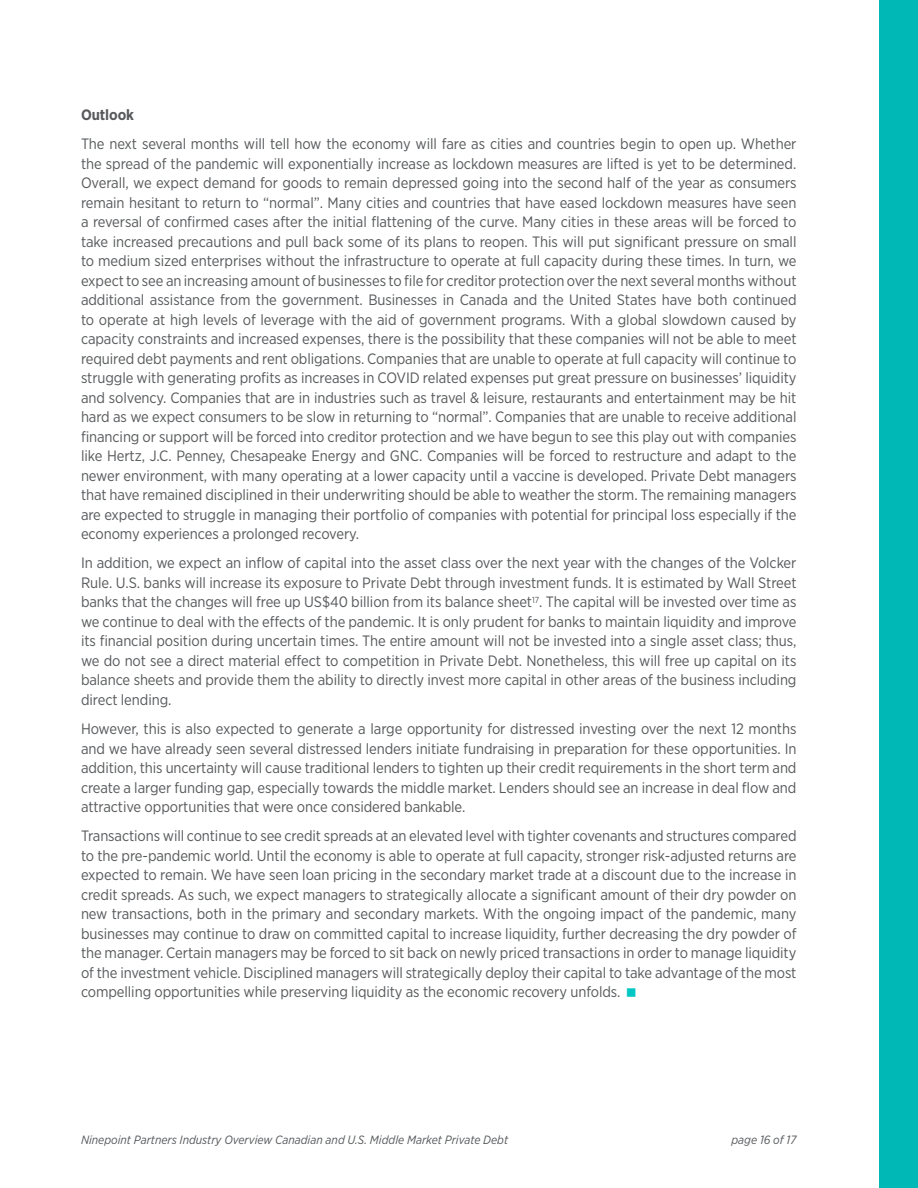
<style>
.page{position:relative;width:918px;height:1188px;background:#fff}
.page>*{position:absolute;margin:0;border:0;box-sizing:border-box;transform-origin:0 0}
.t1{font:15px/19.5px "Gotham Narrow";letter-spacing:-.005em;color:#57595b;text-align:justify}
.t2{font:700 15px "Gotham Narrow";letter-spacing:-.005em;color:#57595b}
.t3{font:italic 12px "Gotham Narrow";color:#57595b}
</style>
<div class="page">
<div style="left:879px;top:0;width:39px;height:1188px;background:#00b9b6"></div>
<p class="t2" style="left:81px;top:105px;width:55px">Outlook</p>
<p class="t1" style="left:81px;top:134px;width:717px">The next several months will tell how the economy will fare as cities and countries begin to open up. Whether the spread of the pandemic will exponentially increase as lockdown measures are lifted is yet to be determined.<br>Overall, we expect demand for goods to remain depressed going into the second half of the year as consumers remain hesitant to return to “normal”. Many cities and countries that have eased lockdown measures have seen a reversal of confirmed cases after the initial flattening of the curve. Many cities in these areas will be forced to take increased precautions and pull back some of its plans to reopen. This will put significant pressure on small to medium sized enterprises without the infrastructure to operate at full capacity during these times. In turn, we expect to see an increasing amount of businesses to file for creditor protection over the next several months without additional assistance from the government. Businesses in Canada and the United States have both continued to operate at high levels of leverage with the aid of government programs. With a global slowdown caused by capacity constraints and increased expenses, there is the possibility that these companies will not be able to meet required debt payments and rent obligations. Companies that are unable to operate at full capacity will continue to struggle with generating profits as increases in COVID related expenses put great pressure on businesses’ liquidity and solvency. Companies that are in industries such as travel &amp; leisure, restaurants and entertainment may be hit hard as we expect consumers to be slow in returning to “normal”. Companies that are unable to receive additional financing or support will be forced into creditor protection and we have begun to see this play out with companies like Hertz, J.C. Penney, Chesapeake Energy and GNC. Companies will be forced to restructure and adapt to the newer environment, with many operating at a lower capacity until a vaccine is developed. Private Debt managers that have remained disciplined in their underwriting should be able to weather the storm. The remaining managers are expected to struggle in managing their portfolio of companies with potential for principal loss especially if the economy experiences a prolonged recovery.</p>
<p class="t1" style="left:81px;top:553px;width:717px">In addition, we expect an inflow of capital into the asset class over the next year with the changes of the Volcker Rule. U.S. banks will increase its exposure to Private Debt through investment funds. It is estimated by Wall Street banks that the changes will free up US$40 billion from its balance sheet<sup>17</sup>. The capital will be invested over time as we continue to deal with the effects of the pandemic. It is only prudent for banks to maintain liquidity and improve its financial position during uncertain times. The entire amount will not be invested into a single asset class; thus, we do not see a direct material effect to competition in Private Debt. Nonetheless, this will free up capital on its balance sheets and provide them the ability to directly invest more capital in other areas of the business including direct lending.</p>
<p class="t1" style="left:81px;top:719px;width:717px">However, this is also expected to generate a large opportunity for distressed investing over the next 12 months and we have already seen several distressed lenders initiate fundraising in preparation for these opportunities. In addition, this uncertainty will cause traditional lenders to tighten up their credit requirements in the short term and create a larger funding gap, especially towards the middle market. Lenders should see an increase in deal flow and attractive opportunities that were once considered bankable.</p>
<p class="t1" style="left:81px;top:826px;width:717px">Transactions will continue to see credit spreads at an elevated level with tighter covenants and structures compared to the pre-pandemic world. Until the economy is able to operate at full capacity, stronger risk-adjusted returns are expected to remain. We have seen loan pricing in the secondary market trade at a discount due to the increase in credit spreads. As such, we expect managers to strategically allocate a significant amount of their dry powder on new transactions, both in the primary and secondary markets. With the ongoing impact of the pandemic, many businesses may continue to draw on committed capital to increase liquidity, further decreasing the dry powder of the manager. Certain managers may be forced to sit back on newly priced transactions in order to manage liquidity of the investment vehicle. Disciplined managers will strategically deploy their capital to take advantage of the most compelling opportunities while preserving liquidity as the economic recovery unfolds.</p>
<p class="t3" style="left:81px;top:1132px;width:429px">Ninepoint Partners Industry Overview Canadian and U.S. Middle Market Private Debt</p>
<p class="t3" style="left:732px;top:1132px;width:66px">page 16 of 17</p>
</div>
